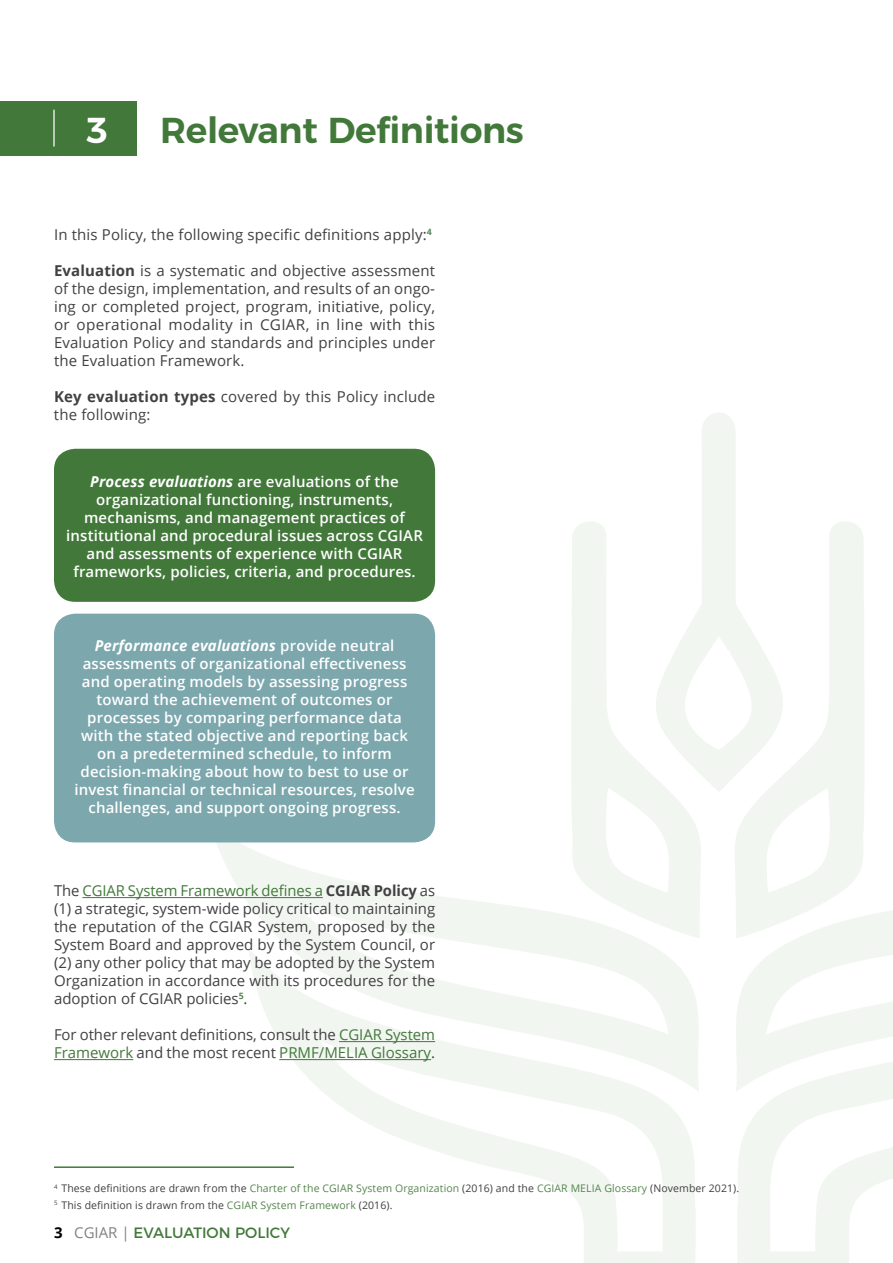
<style>
.page{position:relative;width:893px;height:1263px;background:#fff}
.page>*{position:absolute;margin:0;border:0;box-sizing:border-box;transform-origin:0 0}
.t1{font:600 36px "Montserrat";letter-spacing:-.01em;color:#42793a}
.t2{font:600 36px "Montserrat";color:#fff}
.t3{font:15px/18px "Open Sans";letter-spacing:.01em;color:#414042;text-align:justify}
.t4{font:600 15px/18px "Open Sans";letter-spacing:.01em;color:#fff;text-align:center}
.t5{font:15px/18px "Open Sans";color:#42793a;text-align:right}
.t6{font:15px "Montserrat";color:#42793a}
.t7{font:10.5px "Open Sans";letter-spacing:.01em;color:#414042}
.t8{font:10.5px "Open Sans";letter-spacing:.01em;color:#55864e}
.s1{font-weight:700}
.s2{font-weight:700;font-style:italic}
.s3{color:#42793a}
.s4{color:#414042}
.s5{color:#55864e}
.s6{font-family:"Open Sans";font-weight:700;color:#000}
.s7{font-family:"Open Sans";color:#808285}
</style>
<div class="page">
<svg style="left:701px;top:413px;width:34px;height:379px;fill:#f2f6f1"></svg>
<svg style="left:733px;top:519px;width:131px;height:359px"></svg>
<svg style="left:571px;top:522px;width:130px;height:298px"></svg>
<svg style="left:736px;top:819px;width:157px;height:272px"></svg>
<svg style="left:208px;top:820px;width:493px;height:271px"></svg>
<svg style="left:249px;top:948px;width:447px;height:315px"></svg>
<svg style="left:737px;top:948px;width:156px;height:315px;fill:#f4f7f4"></svg>
<div style="left:0;top:101px;width:136px;height:54px;background:#42793a"></div>
<hr style="left:53px;top:110px;width:2px;height:37px;background:#dfe7dd">
<hr style="left:54px;top:1166px;width:240px;height:2px;background:#42793a">
<div style="left:54px;top:449px;width:381px;height:153px;background:#42793a;border-radius:21px"></div>
<div style="left:54px;top:614px;width:381px;height:228px;background:#7ba7ad;border-radius:21px"></div>
<hr style="left:82px;top:897px;width:241px;height:1px;background:#42793a">
<hr style="left:339px;top:1041px;width:96px;height:1px;background:#42793a">
<hr style="left:54px;top:1059px;width:79px;height:1px;background:#42793a">
<hr style="left:279px;top:1059px;width:152px;height:1px;background:#42793a">
<h1 class="t2" style="left:86px;top:101px;width:24px">3</h1>
<h1 class="t1" style="left:160px;top:101px;width:365px">Relevant Definitions</h1>
<p class="t3" style="left:54px;top:225px;width:379px">In this Policy, the following specific definitions apply:<sup>4</sup></p>
<p class="t3" style="left:54px;top:261px;width:383px"><span class="s1">Evaluation</span> is a systematic and objective assessment of the design, implementation, and results of an ongo&shy;ing or completed project, program, initiative, policy, or operational modality in CGIAR</p>
<p class="t3" style="left:54px;top:315px;width:383px;text-indent:252px">, in line with this Evaluation Policy and standards and principles under the Evaluation Framework.</p>
<p class="t3" style="left:54px;top:387px;width:383px"><span class="s1">Key evaluation types</span> covered by this Policy include the following:</p>
<p class="t4" style="left:66px;top:472px;width:358px"><span class="s2">Process evaluations</span> are evaluations of the organizational functioning, instruments, mechanisms, and management practices of institutional and procedural issues across CGIAR and assessments of experience with CGIAR frameworks, policies, criteria, and procedures.</p>
<p class="t4" style="left:74px;top:636px;width:342px"><span class="s2">Performance evaluations</span> provide neutral assessments of organizational effectiveness and operating models by assessing progress toward the achievement of outcomes or processes by comparing performance data with the stated objective and reporting back on a predetermined schedule, to inform decision-making about how to best to use or invest financial or technical resources, resolve challenges, and support ongoing progress.</p>
<p class="t3" style="left:54px;top:882px;width:383px">The <span class="s3">CGIAR System Framework defines a</span> <span class="s1">CGIAR Policy</span> as (1) a strategic, system-wide policy critical to maintaining the reputation of the CGIAR</p>
<p class="t3" style="left:54px;top:918px;width:383px;text-indent:204px">System, proposed by the System Board and approved by the System Council, or (2) any other policy that may be adopted by the System Organization in accordance with its procedures for the adoption of CGIAR</p>
<p class="t3" style="left:186px;top:990px;width:63px">policies<sup>5</sup>.</p>
<p class="t3" style="left:54px;top:1026px;width:295px">For other relevant definitions, consult the <span class="s3">CGIAR</span></p>
<p class="t5" style="left:54px;top:1026px;width:383px">System<br>Framework <span class="s4">and the most recent</span> PRMF/MELIA Glossary<span class="s4">.</span></p>
<p class="t7" style="left:54px;top:1181px;width:276px"><sup>4</sup> These definitions are drawn from the <span class="s5">Charter of the CGIAR</span></p>
<p class="t8" style="left:356px;top:1181px;width:188px">System Organization <span class="s4">(2016) and the</span> CGIAR</p>
<p class="t7" style="left:571px;top:1181px;width:170px"><span class="s5">MELIA Glossary</span> (November 2021).</p>
<p class="t7" style="left:54px;top:1198px;width:180px"><sup>5</sup> This definition is drawn from the <span class="s5">CGIAR</span></p>
<p class="t8" style="left:261px;top:1198px;width:133px">System Framework <span class="s4">(2016).</span></p>
<p class="t6" style="left:54px;top:1221px;width:237px"><span class="s6">3</span> <span class="s7">cgiar |</span> EVALUATION POLICY</p>
</div>
